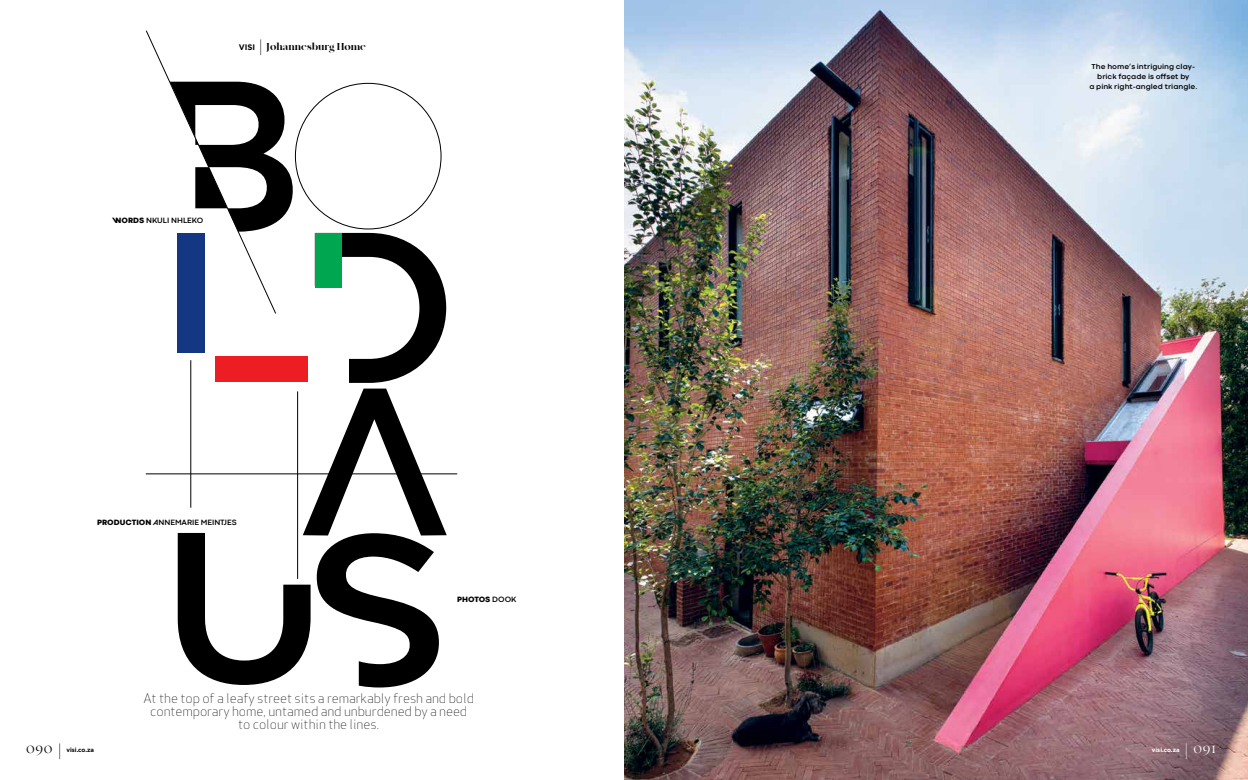
<style>
.page{position:relative;width:1248px;height:780px;background:#fff}
.page>*{position:absolute;margin:0;border:0;box-sizing:border-box;transform-origin:0 0}
.t1{font:200 17px "Gotham";color:#000}
.t2{font:16px "Requiem Fine";color:#000}
.t3{font:16px "Requiem Fine";color:#fff}
.t4{font:13px/13px "Apex Sans Light T";letter-spacing:-.01em;color:#000;text-align:center}
.t5{font:900 10px "MADE Canvas";color:#000}
.t6{font:700 8px "Codec Cold";color:#000}
.t7{font:800 8px "Codec Cold";letter-spacing:-.015em;color:#000}
.t8{font:700 8px "Gotham";color:#000}
.t9{font:700 7.5px/10px "Codec Cold";color:#000;text-align:center}
.t10{font:700 6px "Gotham";color:#fff}
.t11{font:700 6px "Gotham";color:#000}
.s1{font-weight:800}
.s2{font-weight:700}
.s3{font-weight:200;font-size:17px}
</style>
<div class="page">
<img style="left:624px;top:0;width:623px;height:780px">
<hr style="left:146px;top:473px;width:311px;height:1px;background:#000">
<svg style="left:146px;top:30px;width:300px;height:658px"></svg>
<p class="t8" style="left:239px;top:42px;width:18px">VISI</p>
<h1 class="t1" style="left:258px;top:36px;width:6px">|</h1>
<p class="t5" style="left:266px;top:41px;width:101px">Johannesburg Home</p>
<p class="t6" style="left:112px;top:215px;width:93px"><span class="s1">WORDS</span> NKULI NHLEKO</p>
<p class="t6" style="left:97px;top:517px;width:141px"><span class="s1">PRODUCTION</span> ANNEMARIE MEINTJES</p>
<p class="t7" style="left:457px;top:594px;width:61px">PHOTOS <span class="s2">DOOK</span></p>
<p class="t4" style="left:143px;top:691px;width:332px">At the top of a leafy street sits a remarkably fresh and bold contemporary home, untamed and unburdened by a need to colour within the lines.</p>
<p class="t9" style="left:1089px;top:61px;width:109px">The home’s intriguing clay&shy;brick façade is offset by<br>a pink right-angled triangle.</p>
<p class="t11" style="left:57px;top:745px;width:38px"><span class="s3">|</span> visi.co.za</p>
<p class="t10" style="left:1151px;top:745px;width:38px">visi.co.za <span class="s3">|</span></p>
<p class="t2" style="left:26px;top:736px;width:29px">090</p>
<p class="t3" style="left:1193px;top:736px;width:25px">091</p>
</div>
